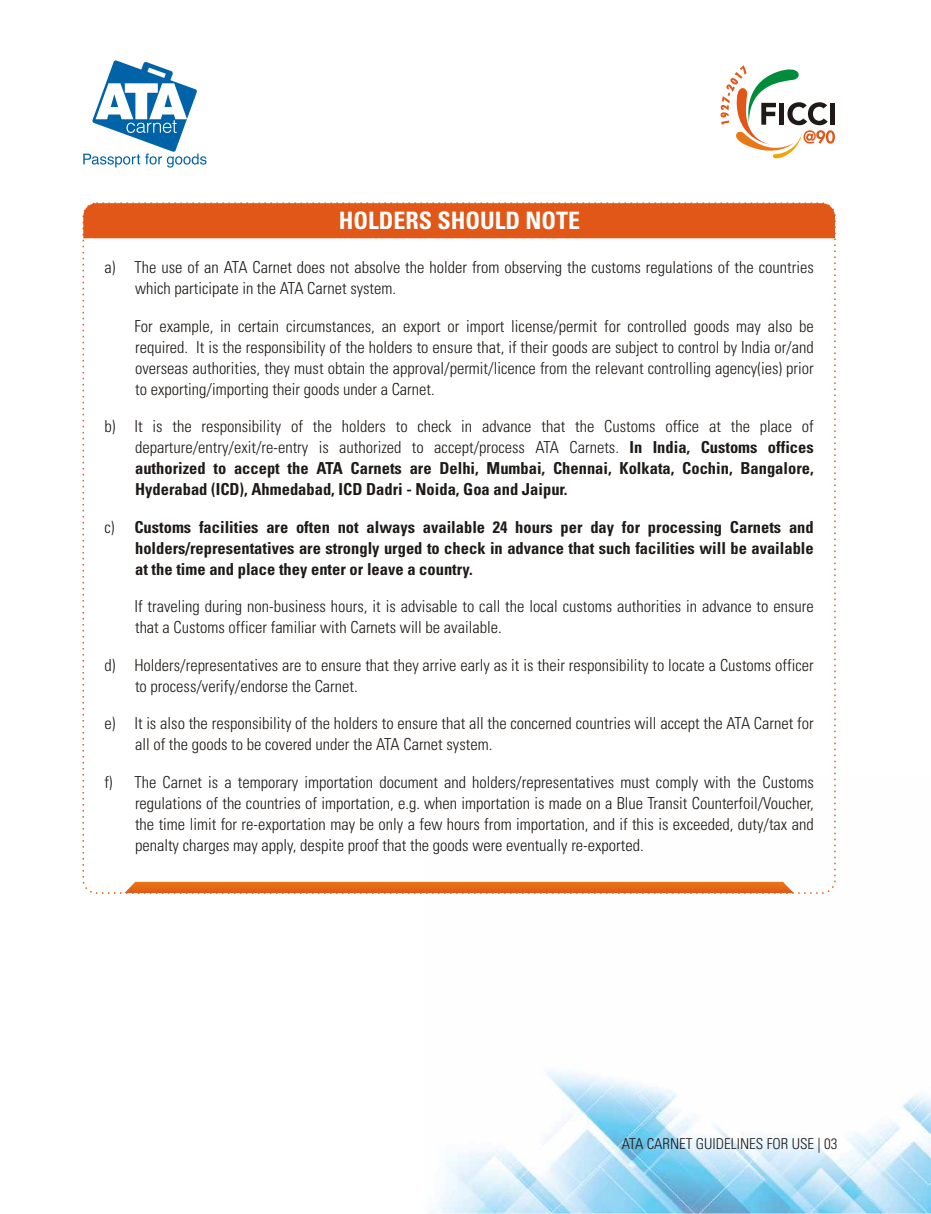
<style>
.page{position:relative;width:931px;height:1214px;background:#fff}
.page>*{position:absolute;margin:0;border:0;box-sizing:border-box;transform-origin:0 0}
.t1{font:300 condensed 24px "Univers";color:#fff}
.t2{font:300 condensed 16.5px/21px "Univers";color:#1f1a17}
.t3{font:300 condensed 16.5px/21px "Univers";color:#1f1a17;text-align:justify}
.t4{font:300 condensed 15px "Univers";color:#1f1a17}
.s1{font-style:inherit}
</style>
<div class="page">
<img style="left:423px;top:778px;width:508px;height:435px">
<div style="left:83px;top:203px;width:752px;height:35px;background:#e05717"></div>
<svg style="left:124px;top:881px;width:670px;height:12px;background:#e6752a"></svg>
<svg style="left:720px;top:65px;width:115px;height:94px"></svg>
<svg style="left:83px;top:60px;width:123px;height:108px"></svg>
<h1 class="t1" style="left:339px;top:206px;width:243px">HOLDERS SHOULD NOTE</h1>
<p class="t2" style="left:135px;top:257px;width:680px;text-indent:-31px">a) The use of an ATA Carnet does not absolve the holder from observing the customs regulations of the countries which participate in the ATA Carnet system.</p>
<p class="t2" style="left:134px;top:315px;width:681px;text-align:justify">For example, in certain circumstances, an export or import license/permit for controlled goods may also be required. It is the responsibility of the holders to ensure that, if their goods are subject to control by India or/and overseas authorities, they must obtain the approval/permit/licence from the relevant controlling agency(ies) prior to exporting/importing their goods under a Carnet.</p>
<p class="t3" style="left:135px;top:416px;width:680px;text-indent:-31px"><span class="s1">b) It is the responsibility of the holders to check in advance that the Customs office at the place of departure/entry/exit/re-entry is authorized to accept/process ATA Carnets.</span> In India, Customs offices authorized to accept the ATA Carnets are Delhi, Mumbai, Chennai, Kolkata, Cochin, Bangalore, Hyderabad (ICD), Ahmedabad, ICD Dadri - Noida, Goa and Jaipur.</p>
<p class="t3" style="left:135px;top:516px;width:680px;text-indent:-31px"><span class="s1">c)</span> Customs facilities are often not always available 24 hours per day for processing Carnets and holders/representatives are strongly urged to check in advance that such facilities will be available at the time and place they enter or leave a country.</p>
<p class="t2" style="left:134px;top:596px;width:681px">If traveling during non-business hours, it is advisable to call the local customs authorities in advance to ensure that a Customs officer familiar with Carnets will be available.</p>
<p class="t2" style="left:135px;top:654px;width:680px;text-indent:-31px">d) Holders/representatives are to ensure that they arrive early as it is their responsibility to locate a Customs officer to process/verify/endorse the Carnet.</p>
<p class="t2" style="left:135px;top:713px;width:680px;text-indent:-31px">e) It is also the responsibility of the holders to ensure that all the concerned countries will accept the ATA Carnet for all of the goods to be covered under the ATA Carnet system.</p>
<p class="t2" style="left:135px;top:771px;width:680px;text-align:justify;text-indent:-31px">f) The Carnet is a temporary importation document and holders/representatives must comply with the Customs regulations of the countries of importation, e.g. when importation is made on a Blue Transit Counterfoil/Voucher, the time limit for re-exportation may be only a few hours from importation, and if this is exceeded, duty/tax and penalty charges may apply, despite proof that the goods were eventually re-exported.</p>
<p class="t4" style="left:622px;top:1134px;width:217px">ATA CARNET GUIDELINES FOR USE | 03</p>
</div>
